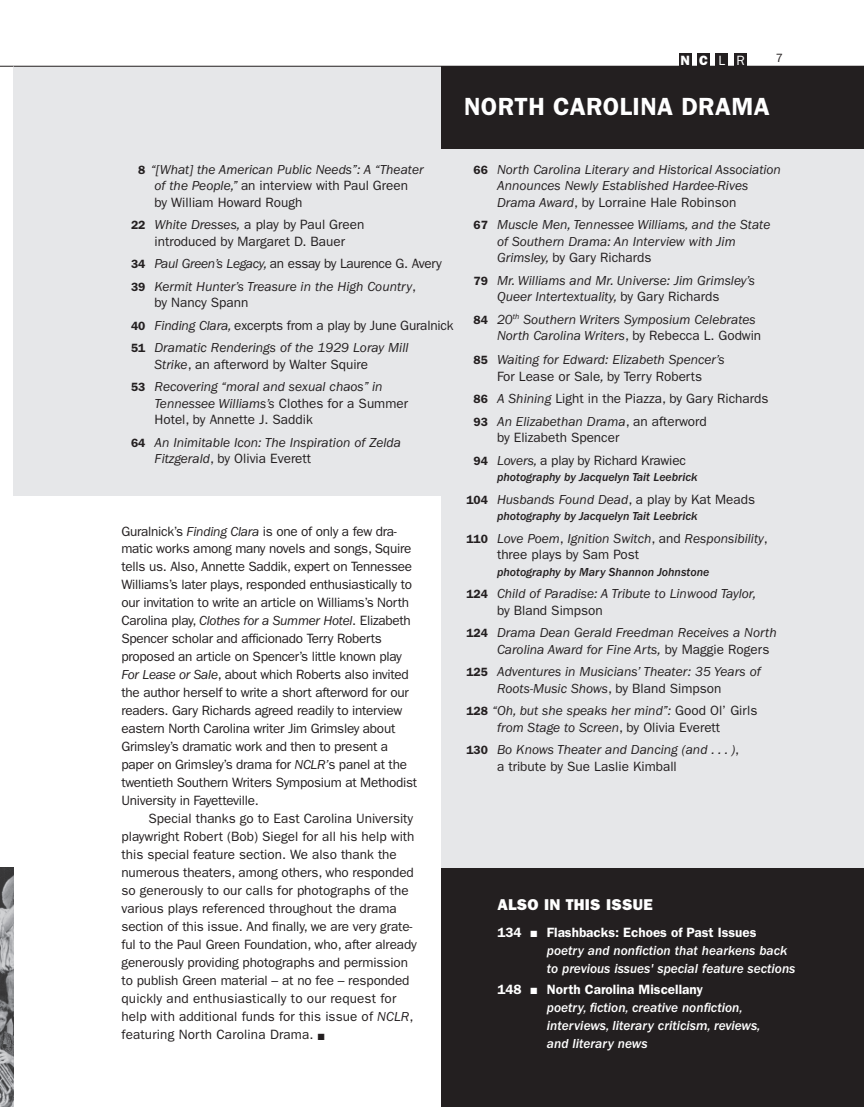
<style>
.page{position:relative;width:864px;height:1107px;background:#fff}
.page>*{position:absolute;margin:0;border:0;box-sizing:border-box;transform-origin:0 0}
.t1{font:600 24.9px "Franklin Gothic";letter-spacing:.015em;color:#fff}
.t2{font:800 15.75px "Franklin Gothic";letter-spacing:.02em;color:#fff}
.t3{font:13.5px/18px "Franklin Gothic";letter-spacing:-.01em;color:#231f20}
.t4{font:italic 13.5px/16.5px "Franklin Gothic";color:#231f20}
.t5{font:italic 500 13.5px/18px "Franklin Gothic";color:#fff}
.t6{font:800 13.5px "Franklin Gothic";color:#fff}
.t7{font:italic 500 12px "Franklin Gothic";color:#231f20}
.s1{font-weight:400}
.s2{font-weight:600;font-style:normal;font-size:12px}
.s3{font-style:normal}
.s4{font-weight:600;font-size:12px}
.s5{font-style:italic}
.s6{font-weight:600;font-style:normal}
</style>
<div class="page">
<svg style="left:0;top:66px;width:14px;height:1px"></svg>
<div style="left:679px;top:53px;width:13px;height:13px;background:#231f20"></div>
<div style="left:697px;top:53px;width:13px;height:13px;background:#231f20"></div>
<div style="left:716px;top:53px;width:12px;height:13px;background:#231f20"></div>
<div style="left:734px;top:53px;width:13px;height:13px;background:#231f20"></div>
<div style="left:14px;top:66px;width:450px;height:430px;background:#e6e7e9"></div>
<div style="left:441px;top:66px;width:423px;height:1028px;background:#e6e7e9"></div>
<div style="left:441px;top:66px;width:423px;height:82px;background:#231f20"></div>
<img style="left:0;top:868px;width:14px;height:239px">
<div style="left:441px;top:868px;width:423px;height:239px;background:#231f20"></div>
<hr style="left:14px;top:66px;width:850px;height:1px;background:#231f20">
<p class="t6" style="left:680px;top:52px;width:66px">NC<span class="s1">LR</span></p>
<h1 class="t1" style="left:464px;top:91px;width:307px">north carolina drama</h1>
<p class="t4" style="left:155px;top:161px;width:271px;text-indent:-16px"><span class="s2">8</span> “[What] the American Public Needs”: A “Theater of the People,” <span class="s3">an interview with Paul Green by William Howard Rough</span></p>
<p class="t3" style="left:131px;top:216px;width:235px;line-height:16.5px;text-align:center"><span class="s4">22</span> <span class="s5">White Dresses,</span> a play by Paul Green introduced by Margaret D. Bauer</p>
<p class="t4" style="left:131px;top:253px;width:312px;line-height:22.5px"><span class="s2">34</span> Paul Green’s Legacy, <span class="s3">an essay by Laurence G. Avery<br></span><span class="s2">39</span> Kermit Hunter’s Treasure in the High Country<span class="s3">,</span></p>
<p class="t4" style="left:131px;top:292px;width:324px;line-height:22.5px;text-indent:23px"><span class="s3">by Nancy Spann<br></span><span class="s2">40</span> Finding Clara, <span class="s3">excerpts from a play by June Guralnick<br></span><span class="s2">51</span> Dramatic Renderings of the 1929 Loray Mill</p>
<p class="t4" style="left:131px;top:353px;width:253px;line-height:22.5px;text-indent:23px">Strike<span class="s3">, an afterword by Walter Squire<br></span><span class="s2">53</span> Recovering “moral and sexual chaos” in</p>
<p class="t3" style="left:154px;top:395px;width:255px;line-height:16.5px"><span class="s5">Tennessee Williams’s</span> Clothes for a Summer<br>Hotel, by Annette J. Saddik</p>
<p class="t4" style="left:154px;top:434px;width:248px;text-indent:-23px"><span class="s2">64</span> An Inimitable Icon: The Inspiration of Zelda<br>Fitzgerald<span class="s3">, by Olivia Everett</span></p>
<p class="t3" style="left:122px;top:522px;width:297px">Guralnick’s <span class="s5">Finding Clara</span> is one of only a few dra&shy;matic works among many novels and songs, Squire tells us. Also, Annette Saddik, expert on Tennessee Williams’s later plays, responded enthusiastically to our invitation to write an article on Williams’s North Carolina play, <span class="s5">Clothes for a Summer Hotel</span>. Elizabeth Spencer scholar and afficionado Terry Roberts proposed an article on Spencer’s little known play <span class="s5">For Lease or Sale</span>, about which Roberts also invited the author herself to write a short afterword for our readers. Gary Richards agreed readily to interview eastern North Carolina writer Jim Grimsley about Grimsley’s dramatic work and then to present a paper on Grimsley’s drama for <span class="s5">NCLR’</span>s panel at the twentieth Southern Writers Symposium at Methodist University in Fayetteville.</p>
<p class="t3" style="left:122px;top:810px;width:297px;text-indent:27px">Special thanks go to East Carolina University playwright Robert (Bob) Siegel for all his help with this special feature section. We also thank the numerous theaters, among others, who responded so generously to our calls for photographs of the various plays referenced throughout the drama section of this issue. And finally, we are very grate&shy;ful to the Paul Green Foundation, who, after already generously providing photographs and permission to publish Green material – at no fee – responded quickly and enthusiastically to our request for help with additional funds for this issue of <span class="s5">NCLR</span>, featuring North Carolina Drama. ■</p>
<p class="t4" style="left:497px;top:161px;width:285px;text-indent:-23px"><span class="s2">66</span> North Carolina Literary and Historical Association<br>Announces Newly Established Hardee-Rives<br>Drama Award<span class="s3">, by Lorraine Hale Robinson</span></p>
<p class="t4" style="left:497px;top:217px;width:275px;text-indent:-23px"><span class="s2">67</span> Muscle Men, Tennessee Williams, and the State of Southern Drama: An Interview with Jim<br>Grimsley, <span class="s3">by Gary Richards</span></p>
<p class="t4" style="left:497px;top:272px;width:259px;text-indent:-23px"><span class="s2">79</span> Mr. Williams and Mr. Universe: Jim Grimsley’s<br>Queer Intertextuality, <span class="s3">by Gary Richards</span></p>
<p class="t4" style="left:497px;top:311px;width:266px;text-indent:-23px"><span class="s2">84</span> 20<sup>th</sup> Southern Writers Symposium Celebrates<br>North Carolina Writers<span class="s3">, by Rebecca L. Godwin</span></p>
<p class="t4" style="left:474px;top:352px;width:252px;text-align:center"><span class="s2">85</span> Waiting for Edward: Elizabeth Spencer’s<br><span class="s3">For Lease or Sale</span>, <span class="s3">by Terry Roberts</span></p>
<p class="t3" style="left:474px;top:387px;width:296px;line-height:22.5px"><span class="s4">86</span> <span class="s5">A Shining</span> Light in the Piazza, by Gary Richards<br><span class="s4">93</span> <span class="s5">An Elizabethan Drama</span>, an afterword</p>
<p class="t3" style="left:474px;top:426px;width:214px;line-height:22.5px;text-indent:23px">by Elizabeth Spencer<br><span class="s4">94</span> <span class="s5">Lovers,</span> a play by Richard Krawiec</p>
<p class="t7" style="left:497px;top:470px;width:202px">photography by Jacquelyn Tait Leebrick</p>
<p class="t4" style="left:466px;top:491px;width:290px"><span class="s2">104</span> Husbands Found Dead<span class="s3">, a play by Kat Meads</span></p>
<p class="t7" style="left:497px;top:509px;width:202px">photography by Jacquelyn Tait Leebrick</p>
<p class="t4" style="left:497px;top:530px;width:272px;text-indent:-31px"><span class="s2">110</span> Love Poem<span class="s3">,</span> Ignition Switch<span class="s3">, and</span> Responsibility<span class="s3">, three plays by Sam Post</span></p>
<p class="t7" style="left:497px;top:565px;width:214px">photography by Mary Shannon Johnstone</p>
<p class="t4" style="left:497px;top:586px;width:261px;text-indent:-31px"><span class="s2">124</span> Child of Paradise: A Tribute to Linwood Taylor, <span class="s3">by Bland Simpson</span></p>
<p class="t4" style="left:497px;top:625px;width:281px;text-indent:-31px"><span class="s2">124</span> Drama Dean Gerald Freedman Receives a North<br>Carolina Award for Fine Arts, <span class="s3">by Maggie Rogers</span></p>
<p class="t4" style="left:497px;top:664px;width:265px;text-indent:-31px"><span class="s2">125</span> Adventures in Musicians’ Theater: 35 Years of<br>Roots-Music Shows<span class="s3">, by Bland Simpson</span></p>
<p class="t4" style="left:466px;top:703px;width:292px;text-align:center"><span class="s2">128</span> “Oh, but she speaks her mind”: <span class="s3">Good Ol’ Girls </span>from Stage to Screen<span class="s3">, by Olivia Everett</span></p>
<p class="t4" style="left:497px;top:742px;width:244px;text-indent:-31px"><span class="s2">130</span> Bo Knows Theater and Dancing (and . . . )<span class="s3">, a tribute by Sue Laslie Kimball</span></p>
<p class="t2" style="left:497px;top:895px;width:12px">ALSO</p>
<p class="t2" style="left:544px;top:895px;width:110px">IN THIS ISSUE</p>
<p class="t5" style="left:547px;top:923px;width:250px;text-indent:-50px"><span class="s6">134</span> ■ <span class="s6">Flashbacks: Echoes of Past Issues </span>poetry and nonfiction that hearkens back to previous issues' special feature sections</p>
<p class="t5" style="left:547px;top:980px;width:215px;text-indent:-49px"><span class="s6">148</span> ■ <span class="s6">North Carolina M iscellany<br></span>poetry, fiction, creative nonfiction, interviews, literary criticism, reviews, and literary news</p>
</div>
